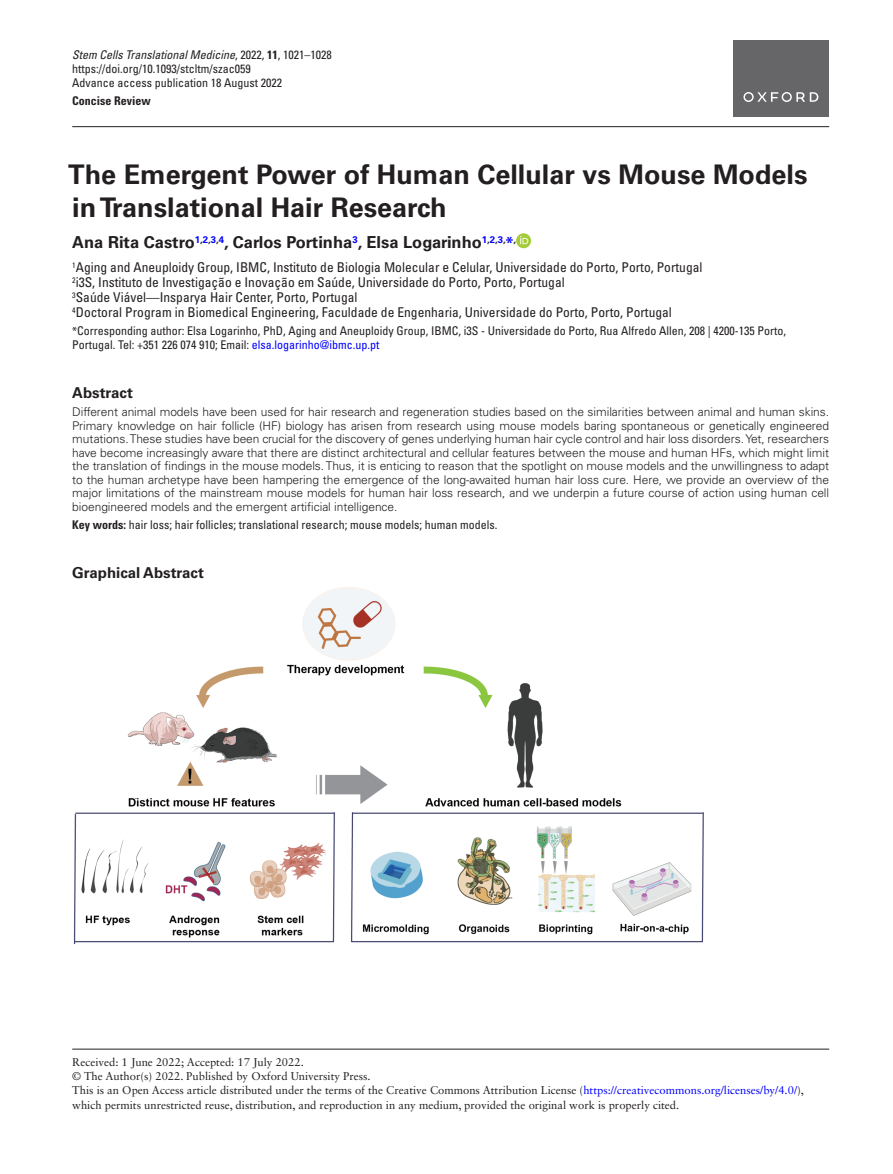
<style>
.page{position:relative;width:893px;height:1174px;background:#fff}
.page>*{position:absolute;margin:0;border:0;box-sizing:border-box;transform-origin:0 0}
.t1{font:700 27px/33px "Univers LT Std";color:#231f20}
.t2{font:700 16.5px "Univers LT Std";color:#231f20}
.t3{font:700 15px "Univers LT Std";color:#231f20}
.t4{font:condensed 13.5px/15px "Univers LT Std";color:#231f20}
.t5{font:300 12px/13.5px "Univers LT Std";letter-spacing:-.005em;color:#231f20;text-align:justify}
.t6{font:condensed 12px/14.2px "Univers LT Std";color:#231f20}
.t7{font:700 condensed 12px "Univers LT Std";color:#231f20}
.t8{font:11.25px/14.2px "Sabon LT Std";color:#231f20}
.s1{font-style:italic}
.s2{font-weight:700}
.s3{font-family:"Myriad Pro";color:#00f}
.s4{font-family:"Myriad Pro";font-stretch:normal}
.s5{color:#00f}
</style>
<div class="page">
<hr style="left:72px;top:126px;width:757px;height:1px;background:#231f20">
<div style="left:733px;top:40px;width:96px;height:76px;background:#666669"></div>
<svg style="left:743px;top:92px;width:75px;height:10px"></svg>
<hr style="left:72px;top:1048px;width:757px;height:1px;background:#231f20">
<svg style="left:516px;top:233px;width:15px;height:15px"></svg>
<svg style="left:520px;top:236px;width:8px;height:8px"></svg>
<img style="left:73px;top:587px;width:631px;height:358px">
<p class="t6" style="left:72px;top:47px;width:261px"><span class="s1">Stem Cells Translational Medicine</span>, 2022, <span class="s2">11</span>, 1021–1028 https://doi.org/10.1093/stcltm/szac059<br>Advance access publication 18 August 2022</p>
<p class="t7" style="left:72px;top:93px;width:80px">Concise Review</p>
<h1 class="t1" style="left:68px;top:158px;width:741px">The Emergent Power of Human Cellular vs Mouse Models in Translational Hair Research</h1>
<h2 class="t2" style="left:72px;top:233px;width:445px">Ana Rita Castro<sup>1</sup><sup>,</sup><sup>2</sup><sup>,</sup><sup>3</sup><sup>,</sup><sup>4</sup>, Carlos Portinha<sup>3</sup>, Elsa Logarinho<sup>1</sup><sup>,</sup><sup>2</sup><sup>,</sup><sup>3</sup><sup>,</sup><span class="s3">*</span><sup>,</sup></h2>
<p class="t4" style="left:72px;top:260px;width:632px"><sup>1</sup>Aging and Aneuploidy Group, IBMC, Instituto de Biologia Molecular e Celular, Universidade do Porto, Porto, Portugal <sup>2</sup>i3S, Instituto de Investigação e Inovação em Saúde, Universidade do Porto, Porto, Portugal<br><sup>3</sup>Saúde Viável—Insparya Hair Center, Porto, Portugal<br><sup>4</sup>Doctoral Program in Biomedical Engineering, Faculdade de Engenharia, Universidade do Porto, Porto, Portugal</p>
<p class="t6" style="left:72px;top:324px;width:715px;line-height:13.5px"><span class="s4">*</span>Corresponding author: Elsa Logarinho, PhD, Aging and Aneuploidy Group, IBMC, i3S - Universidade do Porto, Rua Alfredo Allen, 208 | 4200-135 Porto,<br>Portugal. Tel: +351 226 074 910; Email: <span class="s5">elsa.logarinho@ibmc.up.pt</span></p>
<p class="t3" style="left:72px;top:384px;width:62px">Abstract</p>
<p class="t5" style="left:72px;top:405px;width:758px">Different animal models have been used for hair research and regeneration studies based on the similarities between animal and human skins.<br>Primary knowledge on hair follicle (HF) biology has arisen from research using mouse models baring spontaneous or genetically engineered mutations. These studies have been crucial for the discovery of genes underlying human hair cycle control and hair loss disorders. Yet, researchers have become increasingly aware that there are distinct architectural and cellular features between the mouse and human HFs, which might limit the translation of findings in the mouse models. Thus, it is enticing to reason that the spotlight on mouse models and the unwillingness to adapt to the human archetype have been hampering the emergence of the long-awaited human hair loss cure. Here, we provide an overview of the major limitations of the mainstream mouse models for human hair loss research, and we underpin a future course of action using human cell bioengineered models and the emergent artificial intelligence.</p>
<p class="t6" style="left:72px;top:517px;width:427px"><span class="s2">Key words:</span> hair loss; hair follicles; translational research; mouse models; human models.</p>
<p class="t3" style="left:72px;top:564px;width:133px">Graphical Abstract</p>
<p class="t8" style="left:72px;top:1054px;width:733px">Received: 1 June 2022; Accepted: 17 July 2022.<br>© The Author(s) 2022. Published by Oxford University Press.<br>This is an Open Access article distributed under the terms of the Creative Commons Attribution License (<span class="s5">https://creativecommons.org/licenses/by/4.0/</span>), which permits unrestricted reuse, distribution, and reproduction in any medium, provided the original work is properly cited.</p>
</div>
